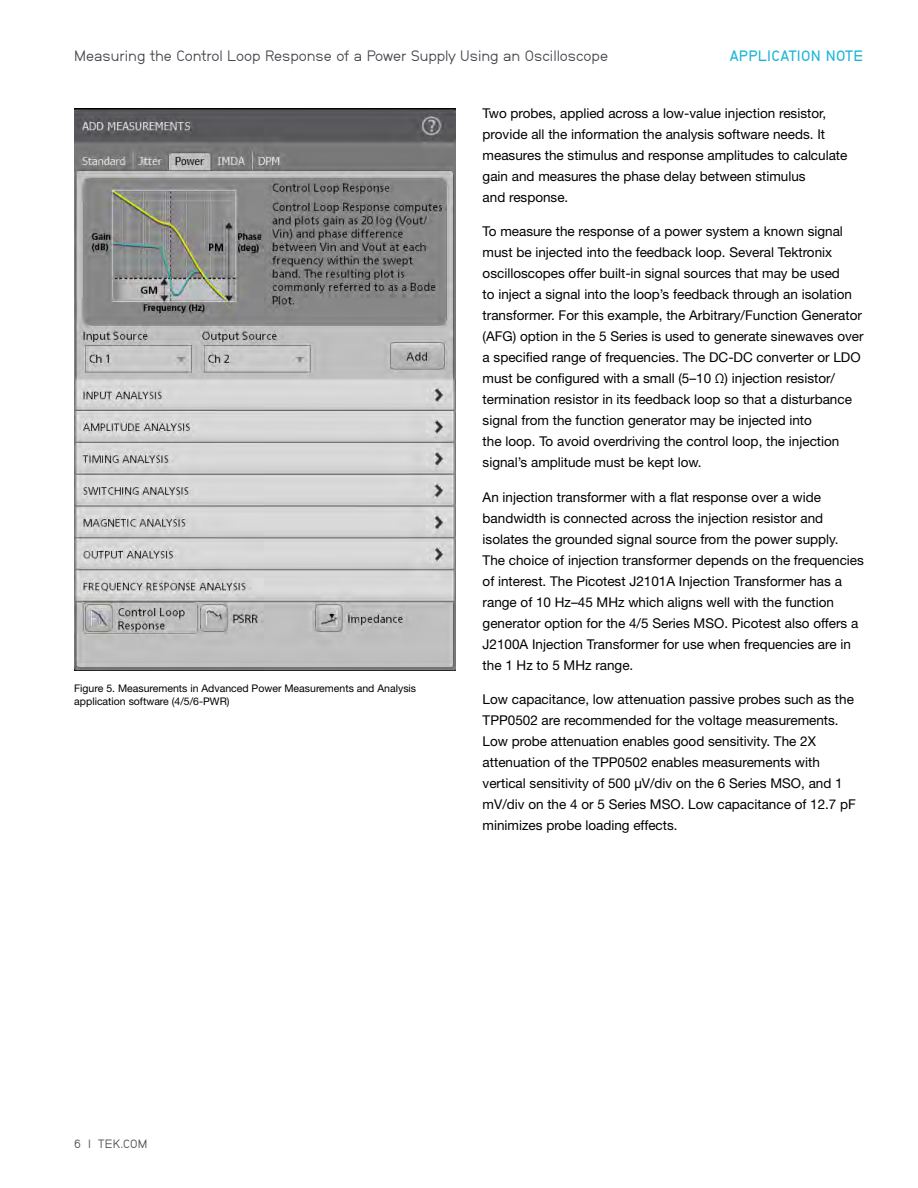
<style>
.page{position:relative;width:918px;height:1188px;background:#fff}
.page>*{position:absolute;margin:0;border:0;box-sizing:border-box;transform-origin:0 0}
.t1{font:15px "Neubau Grotesk Nor";color:#45444b}
.t2{font:15px "Neubau Grotesk Hal";letter-spacing:.02em;color:#1cb5d8}
.t3{font:13.5px/21px "Helvetica Neue LT Std";color:#000}
.t4{font:12px "Neubau Grotesk Nor";letter-spacing:.015em;color:#45444b}
.t5{font:10.5px/13.5px "Helvetica Neue LT Std";color:#000}
</style>
<div class="page">
<img style="left:74px;top:108px;width:382px;height:563px">
<p class="t1" style="left:74px;top:47px;width:535px">Measuring the Control Loop Response of a Power Supply Using an Oscilloscope</p>
<p class="t2" style="left:730px;top:46px;width:135px">APPLICATION NOTE</p>
<p class="t5" style="left:74px;top:681px;width:343px">Figure 5. Measurements in Advanced Power Measurements and Analysis application software (4/5/6-PWR)</p>
<p class="t3" style="left:483px;top:102px;width:366px">Two probes, applied across a low-value injection resistor, provide all the information the analysis software needs. It measures the stimulus and response amplitudes to calculate gain and measures the phase delay between stimulus<br>and response.</p>
<p class="t3" style="left:483px;top:221px;width:383px">To measure the response of a power system a known signal must be injected into the feedback loop. Several Tektronix oscilloscopes offer built-in signal sources that may be used<br>to inject a signal into the loop’s feedback through an isolation transformer. For this example, the Arbitrary/Function Generator (AFG) option in the 5 Series is used to generate sinewaves over a specified range of frequencies. The DC-DC converter or LDO must be configured with a small (5–10 Ω) injection resistor/ termination resistor in its feedback loop so that a disturbance signal from the function generator may be injected into<br>the loop. To avoid overdriving the control loop, the injection signal’s amplitude must be kept low.</p>
<p class="t3" style="left:483px;top:486px;width:383px">An injection transformer with a flat response over a wide bandwidth is connected across the injection resistor and isolates the grounded signal source from the power supply.<br>The choice of injection transformer depends on the frequencies of interest. The Picotest J2101A Injection Transformer has a range of 10 Hz–45 MHz which aligns well with the function generator option for the 4/5 Series MSO. Picotest also offers a J2100A Injection Transformer for use when frequencies are in the 1 Hz to 5 MHz range.</p>
<p class="t3" style="left:483px;top:689px;width:375px">Low capacitance, low attenuation passive probes such as the TPP0502 are recommended for the voltage measurements.<br>Low probe attenuation enables good sensitivity. The 2X attenuation of the TPP0502 enables measurements with vertical sensitivity of 500 µV/div on the 6 Series MSO, and 1 mV/div on the 4 or 5 Series MSO. Low capacitance of 12.7 pF minimizes probe loading effects.</p>
<p class="t4" style="left:74px;top:1137px;width:75px">6 | TEK.COM</p>
</div>
